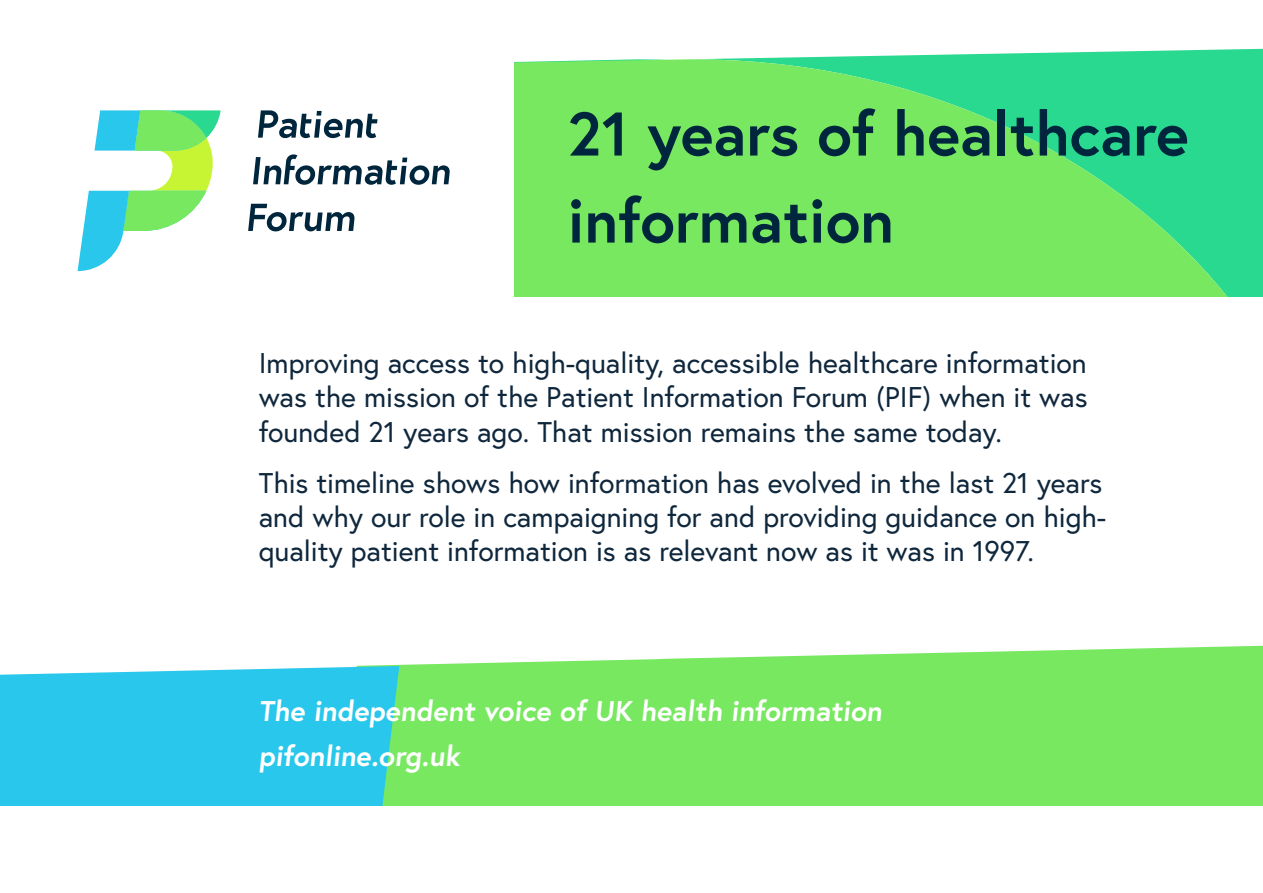
<style>
.page{position:relative;width:1263px;height:893px;background:#fff}
.page>*{position:absolute;margin:0;border:0;box-sizing:border-box;transform-origin:0 0}
.t1{font:700 61.5px/87px "Europa";color:#00263d}
.t2{font:28.5px/34.2px "Europa";color:#0f273c;text-align:justify}
.t3{font:700 28.5px/44.8px "Europa";color:#fff}
</style>
<div class="page">
<svg style="left:927px;top:48px;width:336px;height:249px;fill:#29d98f"></svg>
<svg style="left:514px;top:55px;width:734px;height:242px;background:#65e46d"></svg>
<svg style="left:356px;top:645px;width:907px;height:161px;background:#81e96c"></svg>
<div style="left:0;top:666px;width:399px;height:140px;background:#29c7eb"></div>
<svg style="left:78px;top:110px;width:143px;height:161px"></svg>
<svg style="left:248px;top:110px;width:202px;height:122px"></svg>
<h1 class="t1" style="left:567px;top:89px;width:623px">21 years of healthcare information</h1>
<p class="t2" style="left:259px;top:345px;width:830px">Improving access to high-quality, accessible healthcare information was the mission of the Patient Information Forum (PIF) when it was founded 21 years ago. That mission remains the same today.</p>
<p class="t2" style="left:259px;top:465px;width:849px;text-align:left">This timeline shows how information has evolved in the last 21 years and why our role in campaigning for and providing guidance on high&shy;quality patient information is as relevant now as it was in 1997.</p>
<p class="t3" style="left:259px;top:688px;width:629px">The independent voice of UK health information pifonline.org.uk</p>
</div>
